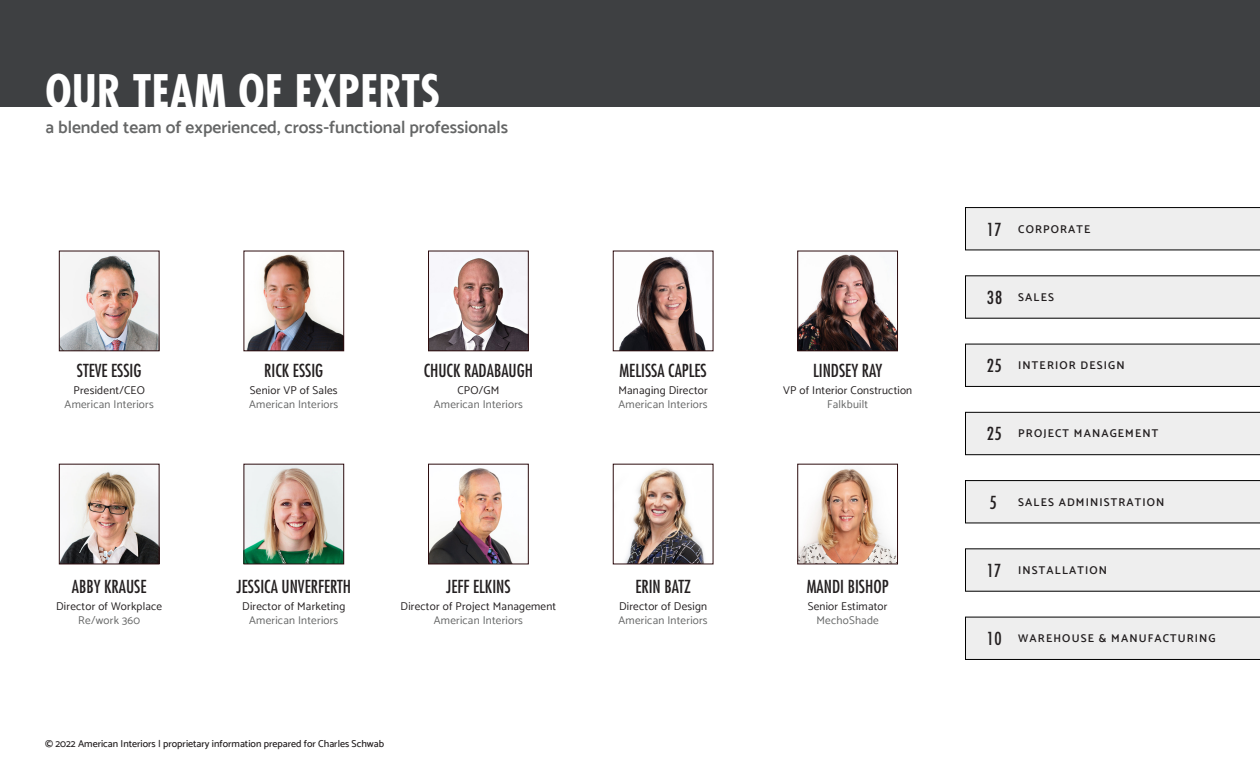
<style>
.page{position:relative;width:1260px;height:765px;background:#fff}
.page>*{position:absolute;margin:0;border:0;box-sizing:border-box;transform-origin:0 0}
.t1{font:700 condensed 45px "Futura";letter-spacing:.01em;color:#fff}
.t2{font:condensed 17.5px "Futura";color:#231f20}
.t3{font:600 17.5px "Catamaran";color:#656666}
.t4{font:11.25px "Catamaran";letter-spacing:.02em;color:#231f20}
.t5{font:11.25px "Catamaran";letter-spacing:.02em;color:#656666}
.t6{font:600 11.25px "Catamaran";letter-spacing:.1em;color:#231f20}
.t7{font:500 10px "Catamaran";color:#231f20}
</style>
<div class="page">
<div style="left:0;top:0;width:1260px;height:106px;background:#3e4042"></div>
<svg style="left:965px;top:276px;width:295px;height:43px;background:#e5e5e5"></svg>
<div style="left:965px;top:412px;width:295px;height:43px;background:#eee"></div>
<svg style="left:965px;top:617px;width:295px;height:43px;background:#e4e4e4"></svg>
<svg style="left:965px;top:344px;width:295px;height:43px;background:#e4e4e4"></svg>
<svg style="left:965px;top:480px;width:295px;height:43px;background:#e4e4e4"></svg>
<svg style="left:965px;top:549px;width:295px;height:43px;background:#e5e5e5"></svg>
<svg style="left:965px;top:207px;width:295px;height:43px;background:#e4e4e4"></svg>
<img style="left:246px;top:253px;width:96px;height:96px">
<div style="left:244px;top:251px;width:100px;height:100px;border:1px solid #2d0d0f"></div>
<img style="left:619px;top:256px;width:87px;height:93px">
<div style="left:613px;top:251px;width:100px;height:100px;border:1px solid #2d0d0f"></div>
<img style="left:799px;top:254px;width:97px;height:95px">
<div style="left:797px;top:251px;width:101px;height:100px;border:1px solid #2d0d0f"></div>
<img style="left:799px;top:468px;width:97px;height:94px">
<div style="left:797px;top:464px;width:101px;height:100px;border:1px solid #2d0d0f"></div>
<img style="left:61px;top:253px;width:96px;height:96px">
<div style="left:59px;top:251px;width:100px;height:100px;border:1px solid #2d0d0f"></div>
<img style="left:430px;top:253px;width:97px;height:96px">
<div style="left:428px;top:251px;width:101px;height:100px;border:1px solid #2d0d0f"></div>
<img style="left:625px;top:468px;width:80px;height:94px">
<div style="left:613px;top:464px;width:100px;height:100px;border:1px solid #2d0d0f"></div>
<img style="left:61px;top:466px;width:96px;height:96px">
<div style="left:59px;top:464px;width:100px;height:100px;border:1px solid #2d0d0f"></div>
<img style="left:246px;top:466px;width:96px;height:96px">
<div style="left:244px;top:464px;width:100px;height:100px;border:1px solid #2d0d0f"></div>
<img style="left:430px;top:468px;width:82px;height:94px">
<div style="left:428px;top:464px;width:101px;height:100px;border:1px solid #2d0d0f"></div>
<p class="t1" style="left:45px;top:64px;width:396px">OUR TEAM OF EXPERTS</p>
<p class="t3" style="left:45px;top:117px;width:464px">a blended team of experienced, cross-functional professionals</p>
<p class="t2" style="left:77px;top:360px;width:66px">STEVE ESSIG</p>
<p class="t4" style="left:74px;top:384px;width:73px">President/CEO</p>
<p class="t5" style="left:65px;top:398px;width:91px">American Interiors</p>
<p class="t2" style="left:264px;top:360px;width:61px">RICK ESSIG</p>
<p class="t4" style="left:250px;top:384px;width:89px">Senior VP of Sales</p>
<p class="t5" style="left:249px;top:398px;width:91px">American Interiors</p>
<p class="t2" style="left:424px;top:360px;width:111px">CHUCK RADABAUGH</p>
<p class="t4" style="left:457px;top:384px;width:44px">CPO/GM</p>
<p class="t5" style="left:434px;top:398px;width:91px">American Interiors</p>
<p class="t2" style="left:619px;top:360px;width:89px">MELISSA CAPLES</p>
<p class="t4" style="left:618px;top:384px;width:91px">Managing Director</p>
<p class="t5" style="left:619px;top:398px;width:91px">American Interiors</p>
<p class="t2" style="left:72px;top:576px;width:76px">ABBY KRAUSE</p>
<p class="t4" style="left:56px;top:600px;width:107px">Director of Workplace</p>
<p class="t5" style="left:78px;top:614px;width:63px">Re/work 360</p>
<p class="t2" style="left:237px;top:576px;width:116px">JESSICA UNVERFERTH</p>
<p class="t4" style="left:242px;top:600px;width:105px">Director of Marketing</p>
<p class="t5" style="left:249px;top:614px;width:91px">American Interiors</p>
<p class="t2" style="left:446px;top:576px;width:66px">JEFF ELKINS</p>
<p class="t4" style="left:401px;top:600px;width:157px">Director of Project Management</p>
<p class="t5" style="left:434px;top:614px;width:91px">American Interiors</p>
<p class="t7" style="left:45px;top:737px;width:341px">© 2022 American Interiors | proprietary information prepared for Charles Schwab</p>
<p class="t2" style="left:635px;top:576px;width:57px">ERIN BATZ</p>
<p class="t4" style="left:619px;top:600px;width:90px">Director of Design</p>
<p class="t5" style="left:619px;top:614px;width:91px">American Interiors</p>
<p class="t2" style="left:813px;top:360px;width:71px">LINDSEY RAY</p>
<p class="t4" style="left:783px;top:384px;width:131px">VP of Interior Construction</p>
<p class="t5" style="left:827px;top:398px;width:42px">Falkbuilt</p>
<p class="t2" style="left:807px;top:576px;width:83px">MANDI BISHOP</p>
<p class="t4" style="left:808px;top:600px;width:81px">Senior Estimator</p>
<p class="t5" style="left:816px;top:614px;width:64px">MechoShade</p>
<p class="t2" style="left:987px;top:219px;width:16px">17</p>
<p class="t6" style="left:1018px;top:222px;width:74px">CORPORATE</p>
<p class="t2" style="left:987px;top:287px;width:17px">38</p>
<p class="t6" style="left:1018px;top:290px;width:37px">SALES</p>
<p class="t2" style="left:987px;top:355px;width:16px">25</p>
<p class="t6" style="left:1018px;top:359px;width:108px">INTERIOR DESIGN</p>
<p class="t2" style="left:987px;top:423px;width:16px">25</p>
<p class="t6" style="left:1018px;top:427px;width:142px">PROJECT MANAGEMENT</p>
<p class="t2" style="left:989px;top:492px;width:9px">5</p>
<p class="t6" style="left:1018px;top:495px;width:148px">SALES ADMINISTRATION</p>
<p class="t2" style="left:987px;top:560px;width:16px">17</p>
<p class="t6" style="left:1018px;top:563px;width:90px">INSTALLATION</p>
<p class="t2" style="left:987px;top:628px;width:16px">10</p>
<p class="t6" style="left:1018px;top:632px;width:199px">WAREHOUSE &amp; MANUFACTURING</p>
</div>
